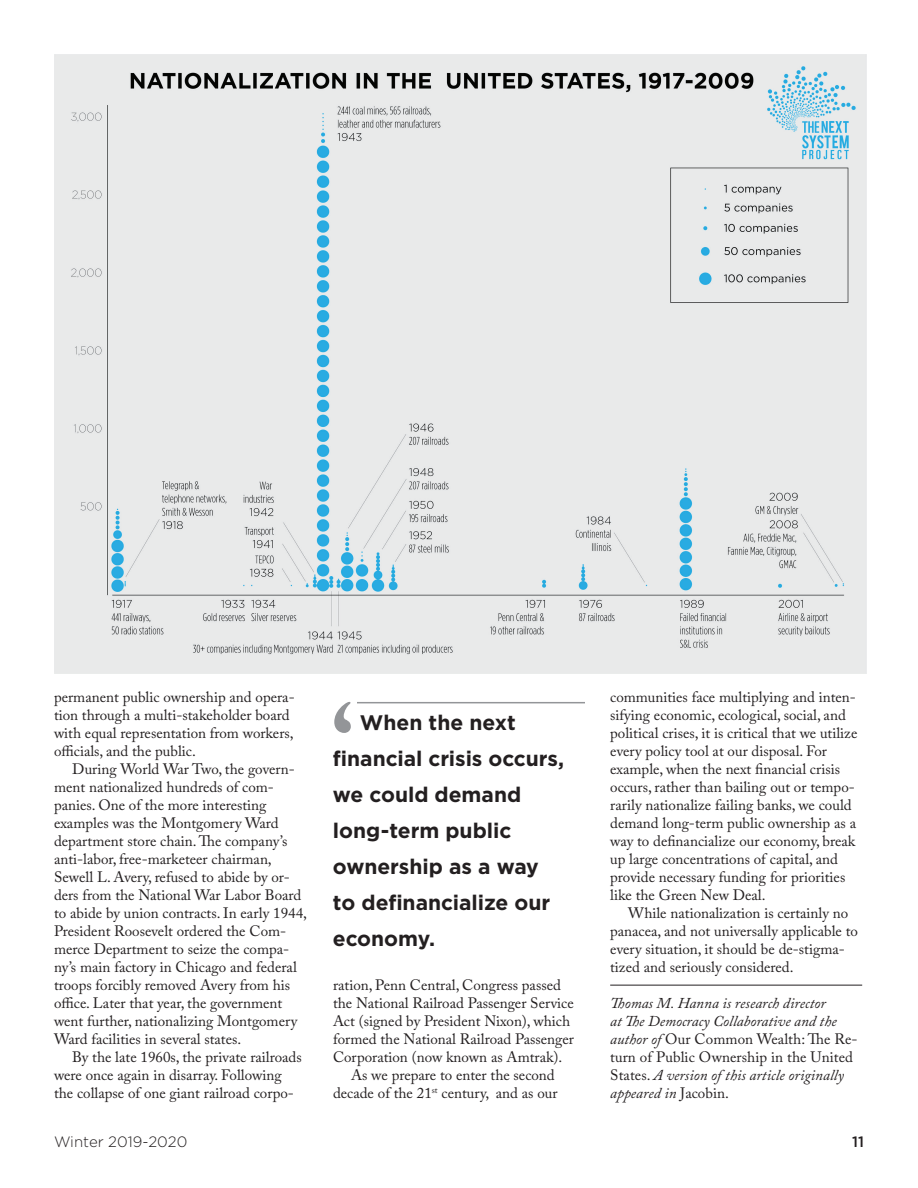
<style>
.page{position:relative;width:918px;height:1188px;background:#fff}
.page>*{position:absolute;margin:0;border:0;box-sizing:border-box;transform-origin:0 0}
.t1{font:700 108px "Adobe Caslon Pro";color:#939598}
.t2{font:700 21px/36px "Gotham";letter-spacing:-.005em;color:#231f20}
.t3{font:15px/18px "Adobe Caslon Pro";color:#231f20}
.t4{font:italic 15px/18px "Adobe Caslon Pro";letter-spacing:.005em;color:#231f20}
.t5{font:300 15px "Gotham";color:#231f20}
.t6{font:500 15px "Gotham";color:#231f20}
.s1{font-style:normal}
</style>
<div class="page">
<div style="left:54px;top:54px;width:812px;height:620px;background:#e9eaea"></div>
<hr style="left:610px;top:985px;width:252px;height:1px;background:#231f20">
<hr style="left:357px;top:702px;width:228px;height:1px;background:#939598">
<p class="t3" style="left:54px;top:688px;width:242px">permanent public ownership and opera&shy;tion through a multi-stakeholder board with equal representation from workers, officials, and the public.</p>
<p class="t3" style="left:54px;top:760px;width:254px;text-indent:18px">During World War Two, the govern&shy;ment nationalized hundreds of com&shy;panies. One of the more interesting examples was the Montgomery Ward department store chain. The company’s anti-labor, free-marketeer chairman, Sewell L. Avery, refused to abide by or&shy;ders from the National War Labor Board to abide by union contracts. In early 1944, President Roosevelt ordered the Com&shy;merce Department to seize the compa&shy;ny’s main factory in Chicago and federal troops forcibly removed Avery from his office. Later that year, the government went further, nationalizing Montgomery Ward facilities in several states.</p>
<p class="t3" style="left:54px;top:1048px;width:249px;text-indent:18px">By the late 1960s, the private railroads were once again in disarray. Following the collapse of one giant railroad corpo-</p>
<h1 class="t1" style="left:333px;top:679px;width:23px">‘</h1>
<h2 class="t2" style="left:333px;top:704px;width:233px;text-indent:27px">When the next financial crisis occurs, we could demand long-term public ownership as a way to definancialize our economy.</h2>
<p class="t3" style="left:333px;top:976px;width:229px">ration, Penn Central, Congress passed</p>
<p class="t3" style="left:333px;top:994px;width:242px">the National Railroad Passenger Service</p>
<p class="t3" style="left:333px;top:1012px;width:239px">Act (signed by President Nixon), which</p>
<p class="t3" style="left:333px;top:1030px;width:242px">formed the National Railroad Passenger</p>
<p class="t3" style="left:333px;top:1048px;width:231px">Corporation (now known as Amtrak).</p>
<p class="t3" style="left:351px;top:1066px;width:205px">As we prepare to enter the second</p>
<p class="t3" style="left:333px;top:1084px;width:226px">decade of the 21<sup>st</sup> century, and as our</p>
<p class="t3" style="left:610px;top:688px;width:249px">communities face multiplying and inten&shy;sifying economic, ecological, social, and political crises, it is critical that we utilize every policy tool at our disposal. For example, when the next financial crisis occurs, rather than bailing out or tempo&shy;rarily nationalize failing banks, we could demand long-term public ownership as a way to definancialize our economy, break up large concentrations of capital, and provide necessary funding for priorities like the Green New Deal.</p>
<p class="t3" style="left:610px;top:904px;width:249px;text-indent:18px">While nationalization is certainly no panacea, and not universally applicable to every situation, it should be de-stigma&shy;tized and seriously considered.</p>
<p class="t4" style="left:610px;top:994px;width:249px">Thomas M. Hanna is research director<br>at The Democracy Collaborative and the author of <span class="s1">Our Common Wealth: The Re&shy;turn of Public Ownership in the United States.</span> A version of this article originally appeared in <span class="s1">Jacobin.</span></p>
<p class="t5" style="left:54px;top:1133px;width:135px">Winter 2019-2020</p>
<p class="t6" style="left:852px;top:1133px;width:13px">11</p>
</div>
